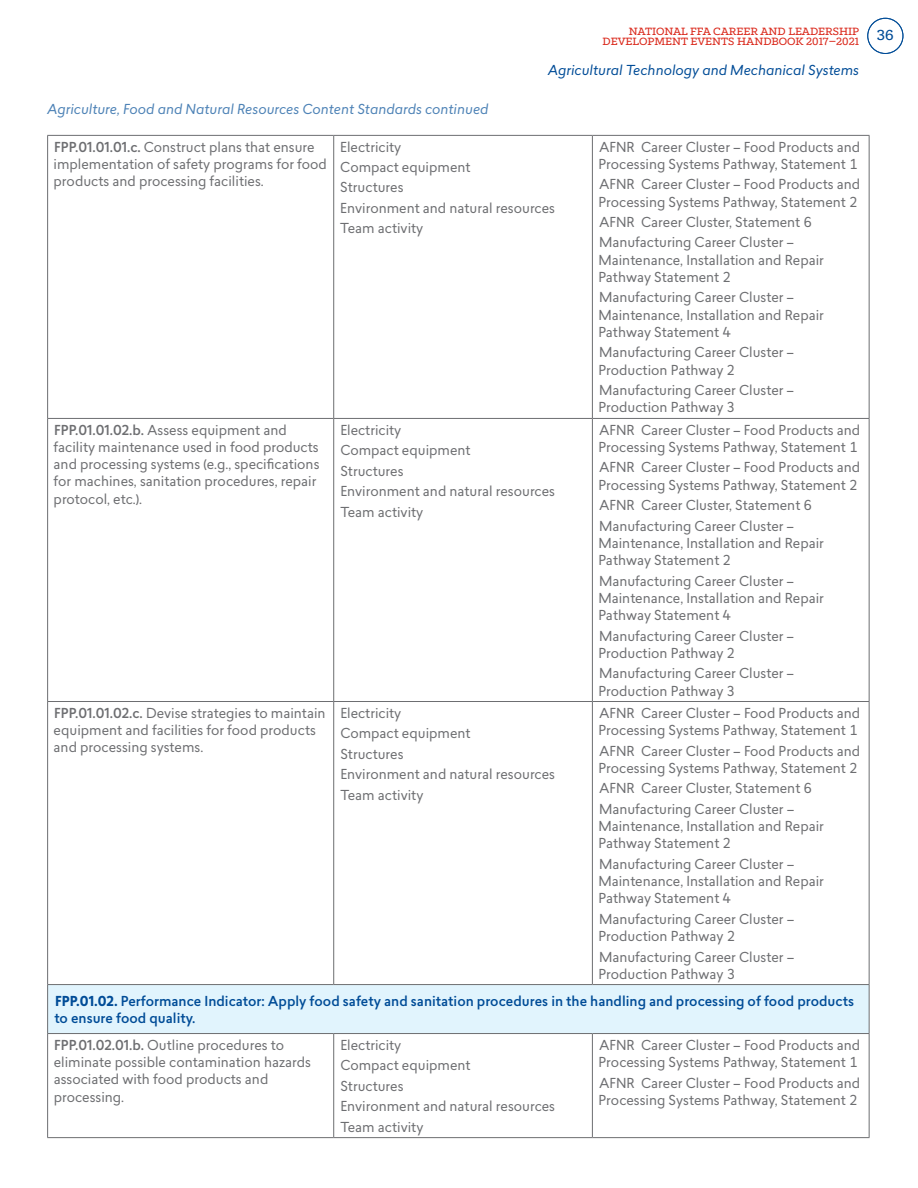
<style>
.page{position:relative;width:918px;height:1188px;background:#fff}
.page>*{position:absolute;margin:0;border:0;box-sizing:border-box;transform-origin:0 0}
.t1{font:13.5px/17.2px "Lasiver";color:#6d6e71}
.t2{font:500 13.5px/17.2px "Lasiver";color:#004c97}
.t3{font:italic 13.5px "Lasiver";color:#4d82b6}
.t4{font:italic 13.5px "Lasiver";color:#004c97}
.t5{font:500 12px/10.5px "Klinic Slab";color:#da291c}
.s1{font-weight:500}
.s2{font-weight:700}
</style>
<div class="page">
<div style="left:867px;top:18px;width:36px;height:36px;border:1px solid #004c97;border-radius:50%"></div>
<div style="left:48px;top:985px;width:821px;height:49px;background:#e1f4fd"></div>
<hr style="left:47px;top:135px;width:287px;height:1px;background:#6d6e71">
<hr style="left:47px;top:136px;width:1px;height:282px;background:#6d6e71">
<hr style="left:334px;top:135px;width:258px;height:1px;background:#6d6e71">
<hr style="left:333px;top:136px;width:1px;height:282px;background:#6d6e71">
<hr style="left:592px;top:135px;width:278px;height:1px;background:#6d6e71">
<hr style="left:592px;top:136px;width:1px;height:282px;background:#6d6e71">
<hr style="left:869px;top:136px;width:1px;height:282px;background:#6d6e71">
<hr style="left:47px;top:418px;width:287px;height:1px;background:#6d6e71">
<hr style="left:47px;top:419px;width:1px;height:282px;background:#6d6e71">
<hr style="left:334px;top:418px;width:258px;height:1px;background:#6d6e71">
<hr style="left:333px;top:419px;width:1px;height:282px;background:#6d6e71">
<hr style="left:592px;top:418px;width:278px;height:1px;background:#6d6e71">
<hr style="left:592px;top:419px;width:1px;height:282px;background:#6d6e71">
<hr style="left:869px;top:419px;width:1px;height:282px;background:#6d6e71">
<hr style="left:47px;top:701px;width:287px;height:1px;background:#6d6e71">
<hr style="left:47px;top:702px;width:1px;height:282px;background:#6d6e71">
<hr style="left:334px;top:701px;width:258px;height:1px;background:#6d6e71">
<hr style="left:333px;top:702px;width:1px;height:282px;background:#6d6e71">
<hr style="left:592px;top:701px;width:278px;height:1px;background:#6d6e71">
<hr style="left:592px;top:702px;width:1px;height:282px;background:#6d6e71">
<hr style="left:869px;top:702px;width:1px;height:282px;background:#6d6e71">
<hr style="left:47px;top:1034px;width:1px;height:103px;background:#6d6e71">
<hr style="left:333px;top:1034px;width:1px;height:103px;background:#6d6e71">
<hr style="left:592px;top:1034px;width:1px;height:103px;background:#6d6e71">
<hr style="left:869px;top:1034px;width:1px;height:103px;background:#6d6e71">
<hr style="left:47px;top:1137px;width:287px;height:1px;background:#6d6e71">
<hr style="left:334px;top:1137px;width:258px;height:1px;background:#6d6e71">
<hr style="left:592px;top:1137px;width:278px;height:1px;background:#6d6e71">
<hr style="left:47px;top:984px;width:287px;height:1px;background:#6d6e71">
<hr style="left:47px;top:985px;width:1px;height:48px;background:#6d6e71">
<hr style="left:334px;top:984px;width:258px;height:1px;background:#6d6e71">
<hr style="left:592px;top:984px;width:278px;height:1px;background:#6d6e71">
<hr style="left:869px;top:985px;width:1px;height:48px;background:#6d6e71">
<hr style="left:47px;top:1033px;width:287px;height:1px;background:#6d6e71">
<hr style="left:334px;top:1033px;width:258px;height:1px;background:#6d6e71">
<hr style="left:592px;top:1033px;width:278px;height:1px;background:#6d6e71">
<p class="t5" style="left:603px;top:25px;width:293px;text-indent:26px">NATIONAL FFA CAREER AND LEADERSHIP<br>DEVELOPMENT EVENTS HANDBOOK 2017–2021 <sup>36</sup></p>
<p class="t3" style="left:47px;top:99px;width:443px">Agriculture, Food and Natural Resources Content Standards continued</p>
<p class="t4" style="left:548px;top:60px;width:313px">Agricultural Technology and Mechanical Systems</p>
<p class="t1" style="left:54px;top:138px;width:275px"><span class="s1">FPP.01.01.01.c.</span> Construct plans that ensure implementation of safety programs for food products and processing facilities.</p>
<p class="t1" style="left:340px;top:136px;width:216px;line-height:20.5px">Electricity<br>Compact equipment<br>Structures<br>Environment and natural resources<br>Team activity</p>
<p class="t1" style="left:598px;top:138px;width:263px">AFNR Career Cluster – Food Products and<br>Processing Systems Pathway, Statement 1</p>
<p class="t1" style="left:598px;top:176px;width:263px">AFNR Career Cluster – Food Products and<br>Processing Systems Pathway, Statement 2</p>
<p class="t1" style="left:599px;top:212px;width:215px;line-height:20.5px">AFNR Career Cluster, Statement 6<br>Manufacturing Career Cluster –</p>
<p class="t1" style="left:598px;top:251px;width:227px">Maintenance, Installation and Repair<br>Pathway Statement 2</p>
<p class="t1" style="left:598px;top:289px;width:227px">Manufacturing Career Cluster –<br>Maintenance, Installation and Repair<br>Pathway Statement 4</p>
<p class="t1" style="left:598px;top:344px;width:197px">Manufacturing Career Cluster –<br>Production Pathway 2</p>
<p class="t1" style="left:598px;top:382px;width:197px">Manufacturing Career Cluster –<br>Production Pathway 3</p>
<p class="t1" style="left:54px;top:421px;width:267px"><span class="s1">FPP.01.01.02.b.</span> Assess equipment and facility maintenance used in food products and processing systems (e.g., specifications for machines, sanitation procedures, repair protocol, etc.).</p>
<p class="t1" style="left:340px;top:419px;width:216px;line-height:20.5px">Electricity<br>Compact equipment<br>Structures<br>Environment and natural resources<br>Team activity</p>
<p class="t1" style="left:598px;top:421px;width:263px">AFNR Career Cluster – Food Products and<br>Processing Systems Pathway, Statement 1</p>
<p class="t1" style="left:598px;top:459px;width:263px">AFNR Career Cluster – Food Products and<br>Processing Systems Pathway, Statement 2</p>
<p class="t1" style="left:599px;top:495px;width:215px;line-height:20.5px">AFNR Career Cluster, Statement 6<br>Manufacturing Career Cluster –</p>
<p class="t1" style="left:598px;top:534px;width:227px">Maintenance, Installation and Repair<br>Pathway Statement 2</p>
<p class="t1" style="left:598px;top:572px;width:227px">Manufacturing Career Cluster –<br>Maintenance, Installation and Repair<br>Pathway Statement 4</p>
<p class="t1" style="left:598px;top:627px;width:197px">Manufacturing Career Cluster –<br>Production Pathway 2</p>
<p class="t1" style="left:598px;top:665px;width:197px">Manufacturing Career Cluster –<br>Production Pathway 3</p>
<p class="t1" style="left:54px;top:704px;width:273px"><span class="s1">FPP.01.01.02.c.</span> Devise strategies to maintain equipment and facilities for food products and processing systems.</p>
<p class="t1" style="left:340px;top:702px;width:216px;line-height:20.5px">Electricity<br>Compact equipment<br>Structures<br>Environment and natural resources<br>Team activity</p>
<p class="t1" style="left:598px;top:704px;width:263px">AFNR Career Cluster – Food Products and<br>Processing Systems Pathway, Statement 1</p>
<p class="t1" style="left:598px;top:742px;width:263px">AFNR Career Cluster – Food Products and<br>Processing Systems Pathway, Statement 2</p>
<p class="t1" style="left:599px;top:778px;width:215px;line-height:20.5px">AFNR Career Cluster, Statement 6<br>Manufacturing Career Cluster –</p>
<p class="t1" style="left:598px;top:817px;width:227px">Maintenance, Installation and Repair<br>Pathway Statement 2</p>
<p class="t1" style="left:598px;top:855px;width:227px">Manufacturing Career Cluster –<br>Maintenance, Installation and Repair<br>Pathway Statement 4</p>
<p class="t1" style="left:598px;top:910px;width:197px">Manufacturing Career Cluster –<br>Production Pathway 2</p>
<p class="t1" style="left:598px;top:948px;width:197px">Manufacturing Career Cluster –<br>Production Pathway 3</p>
<p class="t2" style="left:54px;top:992px;width:801px"><span class="s2">FPP.01.02.</span> Performance Indicator: Apply food safety and sanitation procedures in the handling and processing of food products to ensure food quality.</p>
<p class="t1" style="left:54px;top:1036px;width:259px"><span class="s1">FPP.01.02.01.b.</span> Outline procedures to eliminate possible contamination hazards associated with food products and processing.</p>
<p class="t1" style="left:340px;top:1034px;width:216px;line-height:20.5px">Electricity<br>Compact equipment<br>Structures<br>Environment and natural resources<br>Team activity</p>
<p class="t1" style="left:598px;top:1036px;width:263px">AFNR Career Cluster – Food Products and<br>Processing Systems Pathway, Statement 1</p>
<p class="t1" style="left:598px;top:1074px;width:263px">AFNR Career Cluster – Food Products and<br>Processing Systems Pathway, Statement 2</p>
</div>
